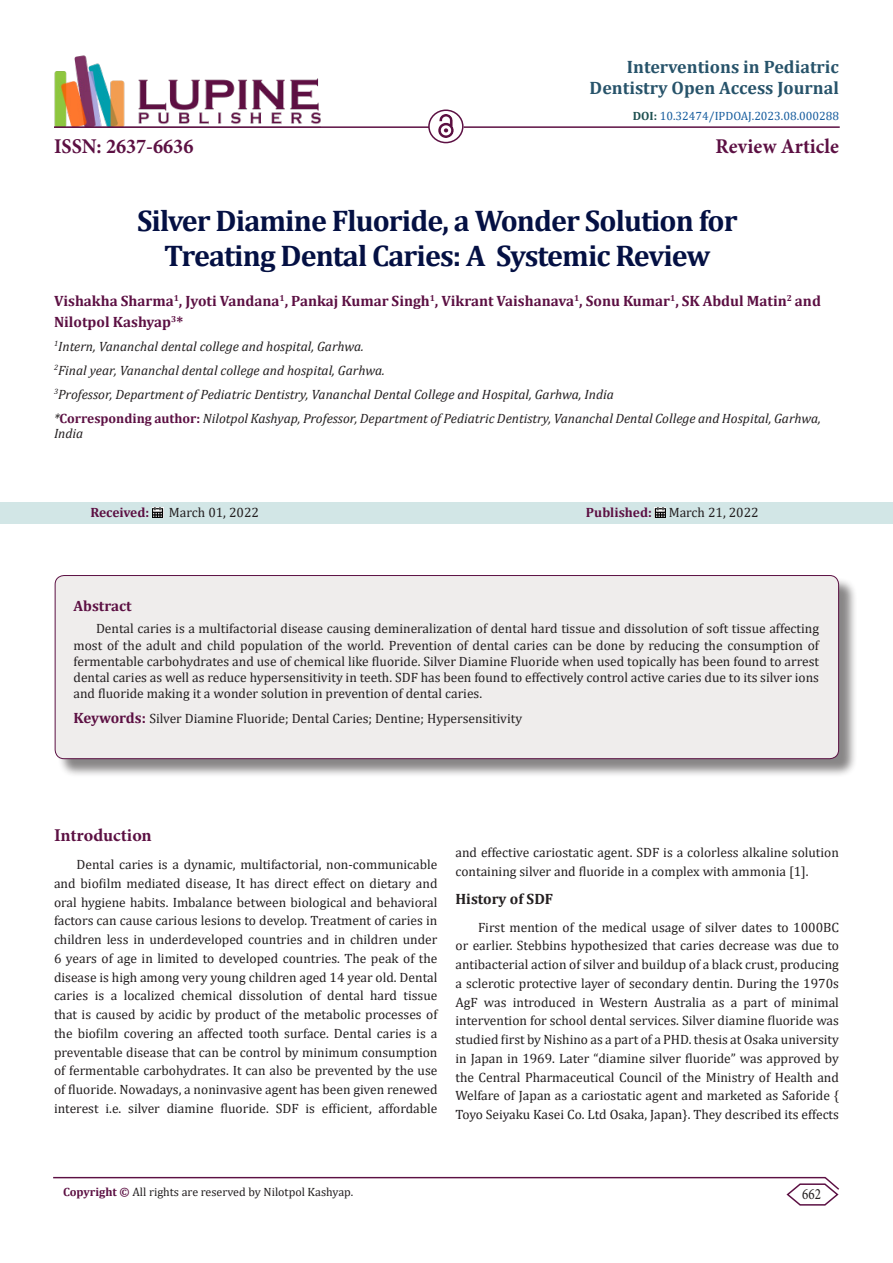
<style>
.page{position:relative;width:893px;height:1263px;background:#fff}
.page>*{position:absolute;margin:0;border:0;box-sizing:border-box;transform-origin:0 0}
.t1{font:700 30px "Cambria";letter-spacing:-.03em;color:#041043}
.t2{font:700 21px "Minion Pro";color:#5c1043;scale:.96 1}
.t3{font:700 18px/21.6px "Cambria";color:#27536a;text-align:right}
.t4{font:700 18px "Minion Pro";letter-spacing:-.005em;color:#5c1043}
.t5{font:15.75px "Minion Pro";color:#231f20;scale:.83 1}
.t6{font:700 15px/20.2px "Cambria";color:#5c1043}
.t7{font:700 15px "Cambria";color:#231f20}
.t8{font:13.5px/18.8px "Cambria";color:#231f20;text-align:justify}
.t9{font:italic 13.5px/15px "Cambria";color:#231f20}
.t10{font:700 13.5px "Cambria";letter-spacing:-.005em;color:#5c1043}
.t11{font:12px "Cambria";color:#231f20}
.t12{font:12px "Cambria";color:#175d9e}
.s1{font-weight:700;color:#1e5050}
.s2{font-weight:700;font-style:normal;color:#5c1043}
.s3{font-weight:700;color:#5c1043}
.s4{font-weight:700;font-size:15px;color:#5c1043}
</style>
<div class="page">
<img style="left:54px;top:55px;width:267px;height:71px">
<hr style="left:54px;top:126px;width:375px;height:2px;background:#5c1043">
<img style="left:438px;top:115px;width:15px;height:23px">
<div style="left:0;top:502px;width:893px;height:21px;background:#d2e6e6"></div>
<svg style="left:152px;top:507px;width:11px;height:11px"></svg>
<svg style="left:655px;top:507px;width:11px;height:11px"></svg>
<div style="left:428px;top:109px;width:36px;height:34px;border:2px solid #5c1043;border-radius:50%"></div>
<hr style="left:464px;top:126px;width:376px;height:2px;background:#5c1043">
<hr style="left:53px;top:1177px;width:772px;height:1px;background:#5c1043">
<svg style="left:785px;top:1176px;width:55px;height:30px"></svg>
<div style="left:57px;top:577px;width:801px;height:201px;background:#231f20;opacity:.54"></div>
<div style="left:55px;top:575px;width:784px;height:184px;background:#efedec;border-radius:9px"></div>
<div style="left:55px;top:575px;width:784px;height:184px;border:1px solid #5c1043;border-radius:9px"></div>
<p class="t3" style="left:590px;top:55px;width:251px">Interventions in Pediatric<br>Dentistry Open Access Journal</p>
<p class="t12" style="left:633px;top:109px;width:208px"><span class="s1">DOI:</span> 10.32474/IPDOAJ.2023.08.000288</p>
<p class="t2" style="left:54px;top:131px;width:147px">ISSN: 2637-6636</p>
<p class="t2" style="left:716px;top:131px;width:130px">Review Article</p>
<p class="t1" style="left:137px;top:200px;width:602px">Silver Diamine Fluoride, a Wonder Solution for</p>
<p class="t1" style="left:164px;top:234px;width:548px">Treating Dental Caries: A Systemic Review</p>
<p class="t6" style="left:54px;top:291px;width:768px">Vishakha Sharma<sup>1</sup>, Jyoti Vandana<sup>1</sup>, Pankaj Kumar Singh<sup>1</sup>, Vikrant Vaishanava<sup>1</sup>, Sonu Kumar<sup>1</sup>, SK Abdul Matin<sup>2</sup> and<br>Nilotpol Kashyap<sup>3</sup>*</p>
<p class="t9" style="left:54px;top:338px;width:311px"><sup>1</sup>Intern, Vananchal dental college and hospital, Garhwa.</p>
<p class="t9" style="left:54px;top:362px;width:332px"><sup>2</sup>Final year, Vananchal dental college and hospital, Garhwa.</p>
<p class="t9" style="left:54px;top:386px;width:561px"><sup>3</sup>Professor, Department of Pediatric Dentistry, Vananchal Dental College and Hospital, Garhwa, India</p>
<p class="t9" style="left:54px;top:410px;width:768px">*<span class="s2">Corresponding author:</span> Nilotpol Kashyap, Professor, Department of Pediatric Dentistry, Vananchal Dental College and Hospital, Garhwa,<br>India</p>
<p class="t10" style="left:90px;top:503px;width:60px">Received:</p>
<p class="t8" style="left:169px;top:503px;width:91px">March 01, 2022</p>
<p class="t8" style="left:586px;top:503px;width:174px"><span class="s3">Published:</span> March 21, 2022</p>
<p class="t6" style="left:74px;top:595px;width:60px">Abstract</p>
<p class="t8" style="left:74px;top:621px;width:747px;line-height:16.2px;text-indent:22px">Dental caries is a multifactorial disease causing demineralization of dental hard tissue and dissolution of soft tissue affecting most of the adult and child population of the world. Prevention of dental caries can be done by reducing the consumption of fermentable carbohydrates and use of chemical like fluoride. Silver Diamine Fluoride when used topically has been found to arrest dental caries as well as reduce hypersensitivity in teeth. SDF has been found to effectively control active caries due to its silver ions and fluoride making it a wonder solution in prevention of dental caries.</p>
<p class="t8" style="left:74px;top:709px;width:450px"><span class="s4">Keywords:</span> Silver Diamine Fluoride; Dental Caries; Dentine; Hypersensitivity</p>
<p class="t4" style="left:54px;top:823px;width:99px">Introduction</p>
<p class="t8" style="left:54px;top:855px;width:385px;text-indent:22px">Dental caries is a dynamic, multifactorial, non-communicable and biofilm mediated disease, It has direct effect on dietary and oral hygiene habits. Imbalance between biological and behavioral factors can cause carious lesions to develop. Treatment of caries in children less in underdeveloped countries and in children under 6 years of age in limited to developed countries. The peak of the disease is high among very young children aged 14 year old. Dental caries is a localized chemical dissolution of dental hard tissue that is caused by acidic by product of the metabolic processes of the biofilm covering an affected tooth surface. Dental caries is a preventable disease that can be control by minimum consumption of fermentable carbohydrates. It can also be prevented by the use of fluoride. Nowadays, a noninvasive agent has been given renewed interest i.e. silver diamine fluoride. SDF is efficient, affordable</p>
<p class="t8" style="left:455px;top:843px;width:385px">and effective cariostatic agent. SDF is a colorless alkaline solution containing silver and fluoride in a complex with ammonia [1].</p>
<p class="t7" style="left:455px;top:888px;width:99px">History of SDF</p>
<p class="t8" style="left:455px;top:918px;width:385px;text-indent:22px">First mention of the medical usage of silver dates to 1000BC or earlier. Stebbins hypothesized that caries decrease was due to antibacterial action of silver and buildup of a black crust, producing a sclerotic protective layer of secondary dentin. During the 1970s AgF was introduced in Western Australia as a part of minimal intervention for school dental services. Silver diamine fluoride was studied first by Nishino as a part of a PHD. thesis at Osaka university in Japan in 1969. Later “diamine silver fluoride” was approved by the Central Pharmaceutical Council of the Ministry of Health and Welfare of Japan as a cariostatic agent and marketed as Saforide { Toyo Seiyaku Kasei Co. Ltd Osaka, Japan}. They described its effects</p>
<p class="t11" style="left:63px;top:1185px;width:292px"><span class="s3">Copyright ©</span> All rights are reserved by Nilotpol Kashyap.</p>
<p class="t5" style="left:802px;top:1184px;width:24px">662</p>
</div>
